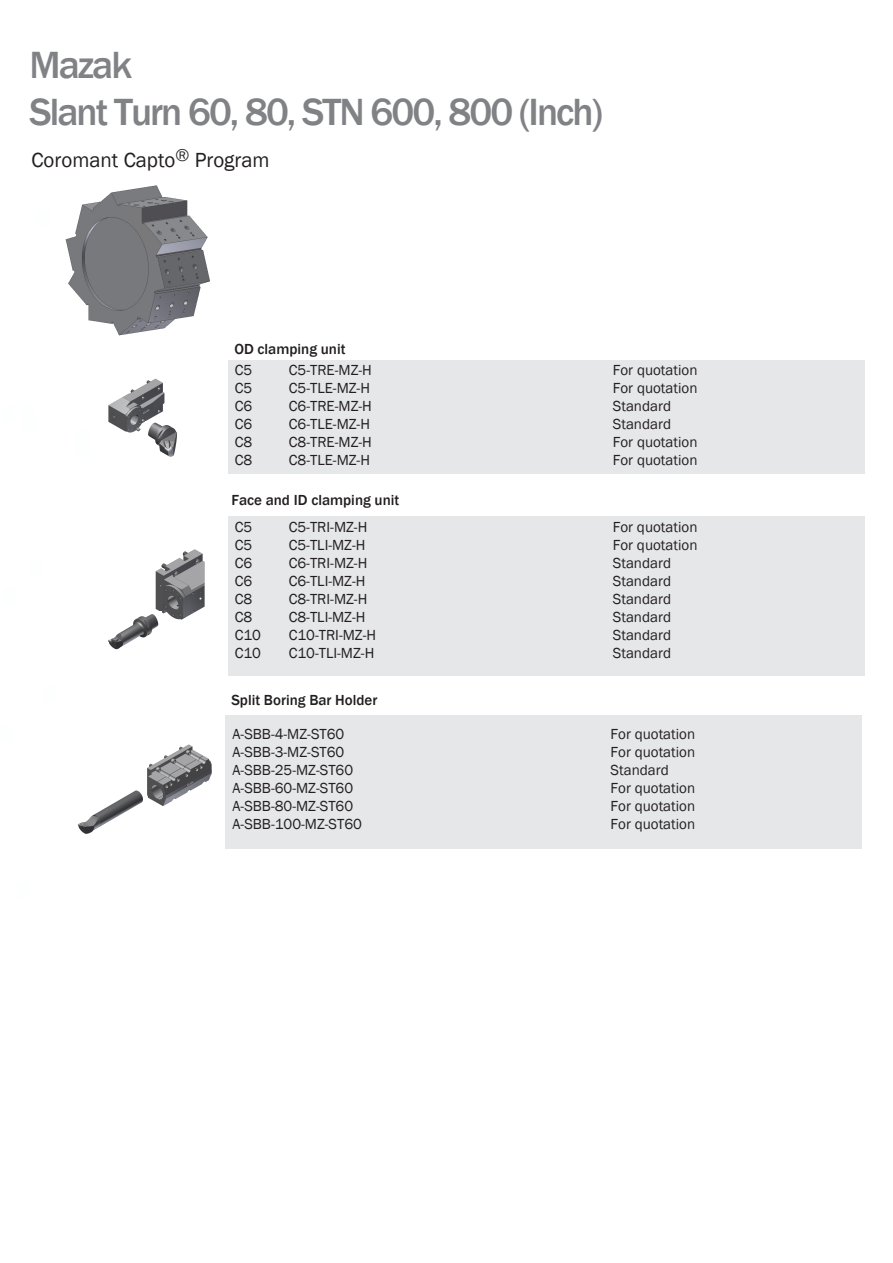
<style>
.page{position:relative;width:893px;height:1263px;background:#fff}
.page>*{position:absolute;margin:0;border:0;box-sizing:border-box;transform-origin:0 0}
.t1{font:500 39px/46.8px "Franklin Gothic";letter-spacing:-.05em;color:#808285}
.t2{font:21px "Franklin Gothic";color:#231f20}
.t3{font:15px "Franklin Gothic";color:#231f20}
.t4{font:500 15px/21px "Franklin Gothic";color:#231f20}
.s1{font-weight:400}
</style>
<div class="page">
<div style="left:225px;top:715px;width:637px;height:134px;background:#e6e7e9"></div>
<div style="left:228px;top:360px;width:637px;height:114px;background:#e6e7e9"></div>
<div style="left:228px;top:516px;width:637px;height:159px;background:#e6e7e9"></div>
<img style="left:155px;top:549px;width:50px;height:71px">
<img style="left:147px;top:744px;width:65px;height:62px">
<img style="left:65px;top:185px;width:145px;height:151px">
<img style="left:77px;top:790px;width:66px;height:44px">
<img style="left:108px;top:612px;width:54px;height:38px">
<img style="left:108px;top:378px;width:57px;height:55px">
<img style="left:145px;top:421px;width:32px;height:36px">
<p class="t1" style="left:30px;top:42px;width:575px">Mazak<br>Slant Turn 60, 80, STN 600, 800 (Inch)</p>
<p class="t2" style="left:31px;top:147px;width:240px">Coromant Capto<sup>®</sup> Program</p>
<p class="t4" style="left:234px;top:338px;width:113px">OD clamping unit<br><span class="s1">C5</span></p>
<p class="t3" style="left:289px;top:360px;width:85px">C5-TRE-MZ-H</p>
<p class="t3" style="left:613px;top:360px;width:86px">For quotation</p>
<p class="t3" style="left:235px;top:378px;width:19px">C5</p>
<p class="t3" style="left:289px;top:378px;width:83px">C5-TLE-MZ-H</p>
<p class="t3" style="left:613px;top:378px;width:86px">For quotation</p>
<p class="t3" style="left:235px;top:396px;width:19px">C6</p>
<p class="t3" style="left:289px;top:396px;width:85px">C6-TRE-MZ-H</p>
<p class="t3" style="left:613px;top:396px;width:60px">Standard</p>
<p class="t3" style="left:235px;top:414px;width:19px">C6</p>
<p class="t3" style="left:289px;top:414px;width:83px">C6-TLE-MZ-H</p>
<p class="t3" style="left:613px;top:414px;width:60px">Standard</p>
<p class="t3" style="left:235px;top:432px;width:19px">C8</p>
<p class="t3" style="left:289px;top:432px;width:85px">C8-TRE-MZ-H</p>
<p class="t3" style="left:613px;top:432px;width:86px">For quotation</p>
<p class="t3" style="left:235px;top:450px;width:19px">C8</p>
<p class="t3" style="left:289px;top:450px;width:83px">C8-TLE-MZ-H</p>
<p class="t3" style="left:613px;top:450px;width:86px">For quotation</p>
<p class="t4" style="left:231px;top:489px;width:169px">Face and ID clamping unit</p>
<p class="t3" style="left:235px;top:518px;width:19px">C5</p>
<p class="t3" style="left:289px;top:518px;width:80px">C5-TRI-MZ-H</p>
<p class="t3" style="left:613px;top:518px;width:86px">For quotation</p>
<p class="t3" style="left:235px;top:536px;width:19px">C5</p>
<p class="t3" style="left:289px;top:536px;width:78px">C5-TLI-MZ-H</p>
<p class="t3" style="left:613px;top:536px;width:86px">For quotation</p>
<p class="t3" style="left:235px;top:554px;width:19px">C6</p>
<p class="t3" style="left:289px;top:554px;width:80px">C6-TRI-MZ-H</p>
<p class="t3" style="left:613px;top:554px;width:60px">Standard</p>
<p class="t3" style="left:235px;top:572px;width:19px">C6</p>
<p class="t3" style="left:289px;top:572px;width:78px">C6-TLI-MZ-H</p>
<p class="t3" style="left:613px;top:572px;width:60px">Standard</p>
<p class="t3" style="left:235px;top:590px;width:19px">C8</p>
<p class="t3" style="left:289px;top:590px;width:80px">C8-TRI-MZ-H</p>
<p class="t3" style="left:613px;top:590px;width:60px">Standard</p>
<p class="t3" style="left:235px;top:608px;width:19px">C8</p>
<p class="t3" style="left:289px;top:608px;width:78px">C8-TLI-MZ-H</p>
<p class="t3" style="left:613px;top:608px;width:60px">Standard</p>
<p class="t3" style="left:235px;top:626px;width:28px">C10</p>
<p class="t3" style="left:289px;top:626px;width:89px">C10-TRI-MZ-H</p>
<p class="t3" style="left:613px;top:626px;width:60px">Standard</p>
<p class="t3" style="left:235px;top:644px;width:28px">C10</p>
<p class="t3" style="left:289px;top:644px;width:87px">C10-TLI-MZ-H</p>
<p class="t3" style="left:613px;top:644px;width:60px">Standard</p>
<p class="t4" style="left:231px;top:689px;width:148px">Split Boring Bar Holder</p>
<p class="t3" style="left:233px;top:724px;width:113px">A-SBB-4-MZ-ST60</p>
<p class="t3" style="left:611px;top:724px;width:86px">For quotation</p>
<p class="t3" style="left:233px;top:742px;width:113px">A-SBB-3-MZ-ST60</p>
<p class="t3" style="left:611px;top:742px;width:86px">For quotation</p>
<p class="t3" style="left:233px;top:760px;width:122px">A-SBB-25-MZ-ST60</p>
<p class="t3" style="left:611px;top:760px;width:60px">Standard</p>
<p class="t3" style="left:233px;top:778px;width:122px">A-SBB-60-MZ-ST60</p>
<p class="t3" style="left:611px;top:778px;width:86px">For quotation</p>
<p class="t3" style="left:233px;top:796px;width:122px">A-SBB-80-MZ-ST60</p>
<p class="t3" style="left:611px;top:796px;width:86px">For quotation</p>
<p class="t3" style="left:233px;top:814px;width:131px">A-SBB-100-MZ-ST60</p>
<p class="t3" style="left:611px;top:814px;width:86px">For quotation</p>
</div>
